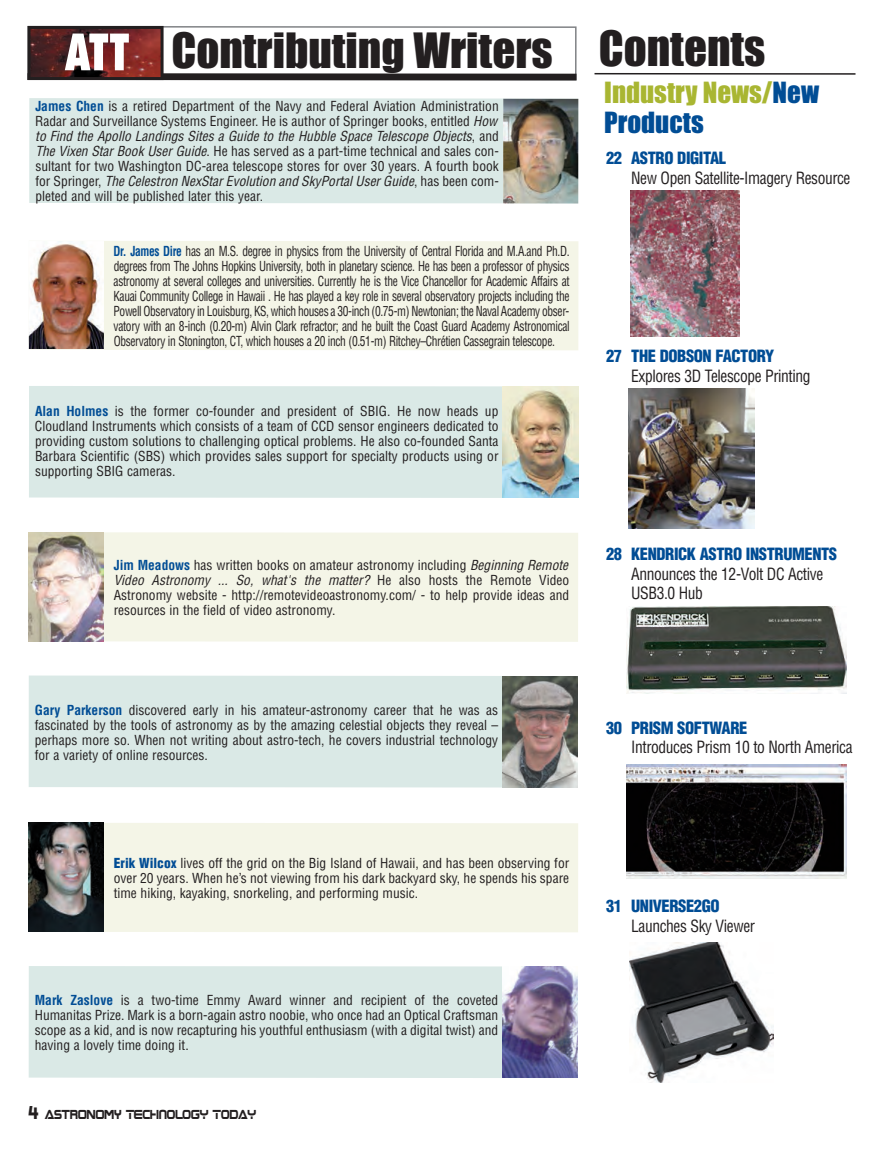
<style>
.page{position:relative;width:891px;height:1161px;background:#fff}
.page>*{position:absolute;margin:0;border:0;box-sizing:border-box;transform-origin:0 0}
.t1{font:45px "Impact";color:#231f20}
.t2{font:27px/30px "Impact";color:#a9b632}
.t3{font:condensed 16.5px/19.8px "Helvetica";letter-spacing:-.025em;color:#231f20;scale:.94 1}
.t4{font:900 condensed 16.5px "Helvetica";letter-spacing:-.025em;color:#014d95}
.t5{font:condensed 13.5px/15px "Helvetica";color:#231f20;text-align:justify}
.t6{font:condensed 13.5px/15px "Helvetica";color:#231f20;text-align:justify;scale:.85 1}
.t7{font:10.5px "Boom Box";color:#231f20;scale:.9 1}
.s1{font-weight:700;color:#014d95}
.s2{font-style:italic}
.s3{color:#014d95}
.s4{font-weight:900;color:#014d95}
.s5{font-size:15px}
</style>
<div class="page">
<svg style="left:27px;top:25px;width:550px;height:56px"></svg>
<hr style="left:595px;top:73px;width:261px;height:2px;background:#231f20">
<div style="left:29px;top:386px;width:474px;height:112px;background:#dae9e6"></div>
<img style="left:503px;top:386px;width:75px;height:112px">
<div style="left:29px;top:532px;width:549px;height:110px;background:#f4f5e7"></div>
<img style="left:29px;top:532px;width:75px;height:109px">
<div style="left:104px;top:823px;width:474px;height:109px;background:#f4f5e7"></div>
<img style="left:29px;top:823px;width:75px;height:109px">
<div style="left:29px;top:241px;width:549px;height:109px;background:#f4f5e7"></div>
<img style="left:29px;top:241px;width:75px;height:108px">
<div style="left:29px;top:676px;width:549px;height:112px;background:#dae9e6"></div>
<img style="left:503px;top:676px;width:75px;height:111px">
<div style="left:29px;top:966px;width:537px;height:112px;background:#dae9e6"></div>
<img style="left:503px;top:967px;width:75px;height:111px">
<div style="left:29px;top:98px;width:549px;height:105px;background:#dae9e6"></div>
<img style="left:503px;top:99px;width:75px;height:104px">
<img style="left:630px;top:191px;width:110px;height:145px">
<img style="left:629px;top:388px;width:126px;height:141px">
<img style="left:626px;top:607px;width:221px;height:87px">
<img style="left:630px;top:943px;width:144px;height:139px">
<img style="left:626px;top:765px;width:220px;height:114px">
<h1 class="t1" style="left:171px;top:26px;width:383px">Contributing Writers</h1>
<p class="t5" style="left:35px;top:98px;width:465px;text-align:left"><span class="s1">James Chen</span> is a retired Department of the Navy and Federal Aviation Administration Radar and Surveillance Systems Engineer. He is author of Springer books, entitled <span class="s2">How to Find the Apollo Landings Sites a Guide to the Hubble Space Telescope Objects</span>, and <span class="s2">The Vixen Star Book User Guide</span>. He has served as a part-time technical and sales con&shy;sultant for two Washington DC-area telescope stores for over 30 years. A fourth book for Springer, <span class="s2">The Celestron NexStar Evolution and SkyPortal User Guide</span>, has been com&shy;pleted and will be published later this year.</p>
<p class="t6" style="left:114px;top:244px;width:538px"><span class="s1">Dr. James Dire</span> has an M.S. degree in physics from the University of Central Florida and M.A.and Ph.D. degrees from The Johns Hopkins University, both in planetary science. He has been a professor of physics astronomy at several colleges and universities. Currently he is the Vice Chancellor for Academic Affairs at Kauai Community College in Hawaii . He has played a key role in several observatory projects including the Powell Observatory in Louisburg, KS, which houses a 30-inch (0.75-m) Newtonian; the Naval Academy obser&shy;vatory with an 8-inch (0.20-m) Alvin Clark refractor; and he built the Coast Guard Academy Astronomical Observatory in Stonington, CT, which houses a 20 inch (0.51-m) Ritchey–Chrétien Cassegrain telescope.</p>
<p class="t5" style="left:35px;top:404px;width:465px"><span class="s1">Alan Holmes</span> is the former co-founder and president of SBIG. He now heads up Cloudland Instruments which consists of a team of CCD sensor engineers dedicated to providing custom solutions to challenging optical problems. He also co-founded Santa Barbara Scientific (SBS) which provides sales support for specialty products using or supporting SBIG cameras.</p>
<p class="t5" style="left:114px;top:557px;width:457px"><span class="s1">Jim Meadows</span> has written books on amateur astronomy including <span class="s2">Beginning Remote Video Astronomy ... So, what's the matter?</span> He also hosts the Remote Video Astronomy website - http://remotevideoastronomy.com/ - to help provide ideas and resources in the field of video astronomy.</p>
<h1 class="t1" style="left:599px;top:25px;width:168px">Contents</h1>
<h2 class="t2" style="left:604px;top:79px;width:216px">Industry News/<span class="s3">New<br>Products</span></h2>
<p class="t4" style="left:606px;top:148px;width:122px">22 ASTRO DIGITAL</p>
<p class="t3" style="left:631px;top:168px;width:235px">New Open Satellite-Imagery Resource</p>
<p class="t4" style="left:606px;top:346px;width:170px">27 THE DOBSON FACTORY</p>
<p class="t3" style="left:631px;top:366px;width:193px">Explores 3D Telescope Printing</p>
<p class="t4" style="left:606px;top:544px;width:233px">28 KENDRICK ASTRO INSTRUMENTS</p>
<p class="t3" style="left:631px;top:564px;width:206px">Announces the 12-Volt DC Active<br>USB3.0 Hub</p>
<p class="t5" style="left:35px;top:703px;width:465px"><span class="s1">Gary Parkerson</span> discovered early in his amateur-astronomy career that he was as fascinated by the tools of astronomy as by the amazing celestial objects they reveal – perhaps more so. When not writing about astro-tech, he covers industrial technology for a variety of online resources.</p>
<p class="t4" style="left:606px;top:718px;width:143px">30 PRISM SOFTWARE</p>
<p class="t3" style="left:631px;top:738px;width:237px">Introduces Prism 10 to North America</p>
<p class="t5" style="left:114px;top:855px;width:457px"><span class="s4">Erik Wilcox</span> lives off the grid on the Big Island of Hawaii, and has been observing for over 20 years. When he’s not viewing from his dark backyard sky, he spends his spare time hiking, kayaking, snorkeling, and performing music.</p>
<p class="t5" style="left:35px;top:993px;width:465px"><span class="s1">Mark Zaslove</span> is a two-time Emmy Award winner and recipient of the coveted Humanitas Prize. Mark is a born-again astro noobie, who once had an Optical Craftsman scope as a kid, and is now recapturing his youthful enthusiasm (with a digital twist) and having a lovely time doing it.</p>
<p class="t7" style="left:28px;top:1110px;width:255px"><span class="s5">4</span> ASTRONOMY TECHNOLOGY TODAY</p>
<p class="t4" style="left:606px;top:896px;width:115px">31 UNIVERSE2GO</p>
<p class="t3" style="left:631px;top:916px;width:133px">Launches Sky Viewer</p>
</div>
